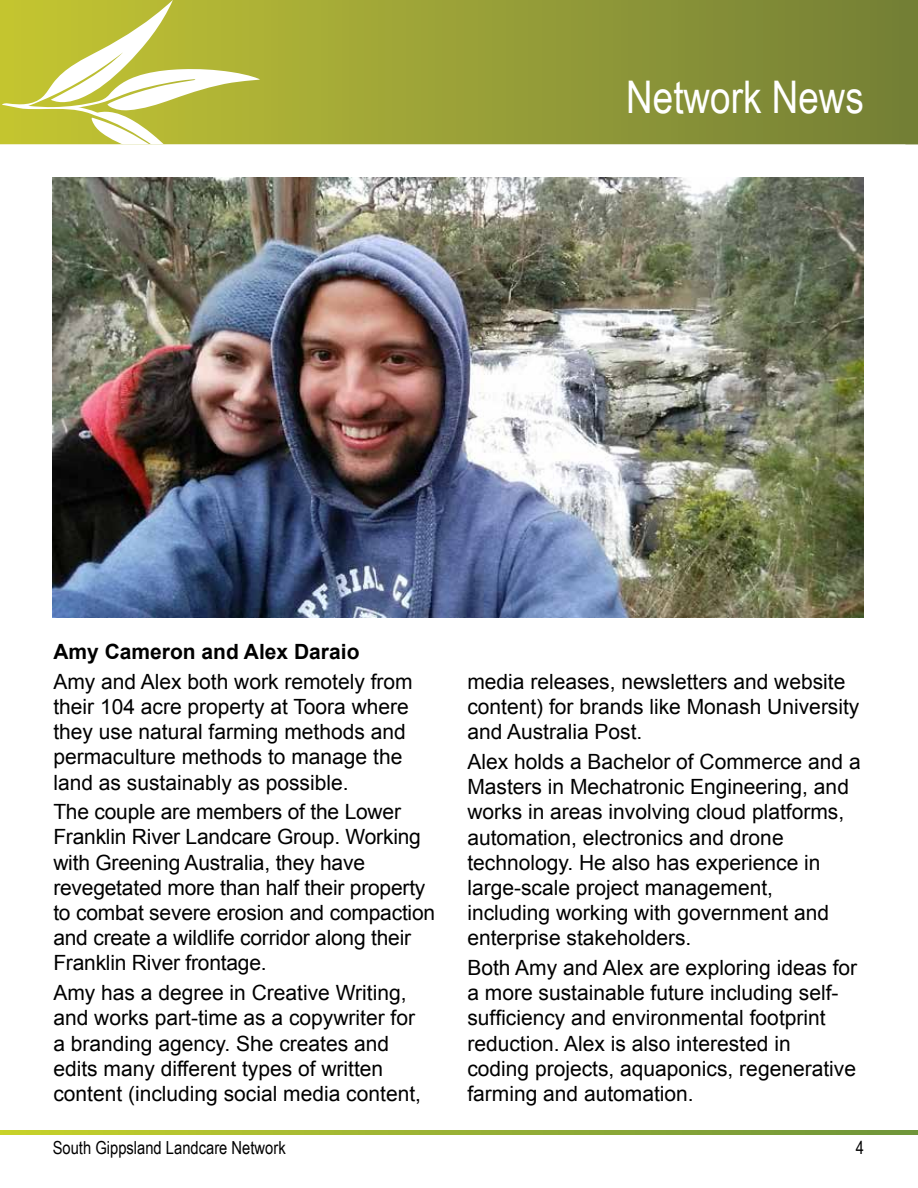
<style>
.page{position:relative;width:918px;height:1188px;background:#fff}
.page>*{position:absolute;margin:0;border:0;box-sizing:border-box;transform-origin:0 0}
.t1{font:45px "Arial Narrow";color:#fff}
.t2{font:21px/25.2px "Arial";color:#000}
.t3{font:700 21px "Arial";color:#000}
.t4{font:18px "Arial Narrow";color:#000}
</style>
<div class="page">
<svg style="left:0;top:1130px;width:918px;height:4px"></svg>
<svg style="left:0;top:0;width:918px;height:144px"></svg>
<svg style="left:2px;top:0;width:258px;height:144px"></svg>
<img style="left:53px;top:178px;width:811px;height:439px">
<h1 class="t1" style="left:626px;top:64px;width:239px">Network News</h1>
<p class="t3" style="left:53px;top:638px;width:308px">Amy Cameron and Alex Daraio</p>
<p class="t2" style="left:53px;top:669px;width:361px">Amy and Alex both work remotely from their 104 acre property at Toora where they use natural farming methods and permaculture methods to manage the land as sustainably as possible.</p>
<p class="t2" style="left:53px;top:800px;width:383px">The couple are members of the Lower Franklin River Landcare Group. Working with Greening Australia, they have revegetated more than half their property to combat severe erosion and compaction and create a wildlife corridor along their Franklin River frontage.</p>
<p class="t2" style="left:53px;top:980px;width:369px">Amy has a degree in Creative Writing, and works part-time as a copywriter for a branding agency. She creates and edits many different types of written content (including social media content,</p>
<p class="t2" style="left:467px;top:669px;width:394px">media releases, newsletters and website content) for brands like Monash University and Australia Post.</p>
<p class="t2" style="left:467px;top:749px;width:395px">Alex holds a Bachelor of Commerce and a Masters in Mechatronic Engineering, and works in areas involving cloud platforms, automation, electronics and drone technology. He also has experience in large-scale project management, including working with government and enterprise stakeholders.</p>
<p class="t2" style="left:467px;top:955px;width:391px">Both Amy and Alex are exploring ideas for a more sustainable future including self&shy;sufficiency and environmental footprint reduction. Alex is also interested in coding projects, aquaponics, regenerative farming and automation.</p>
<p class="t4" style="left:53px;top:1134px;width:235px">South Gippsland Landcare Network</p>
<p class="t4" style="left:856px;top:1134px;width:10px">4</p>
</div>
